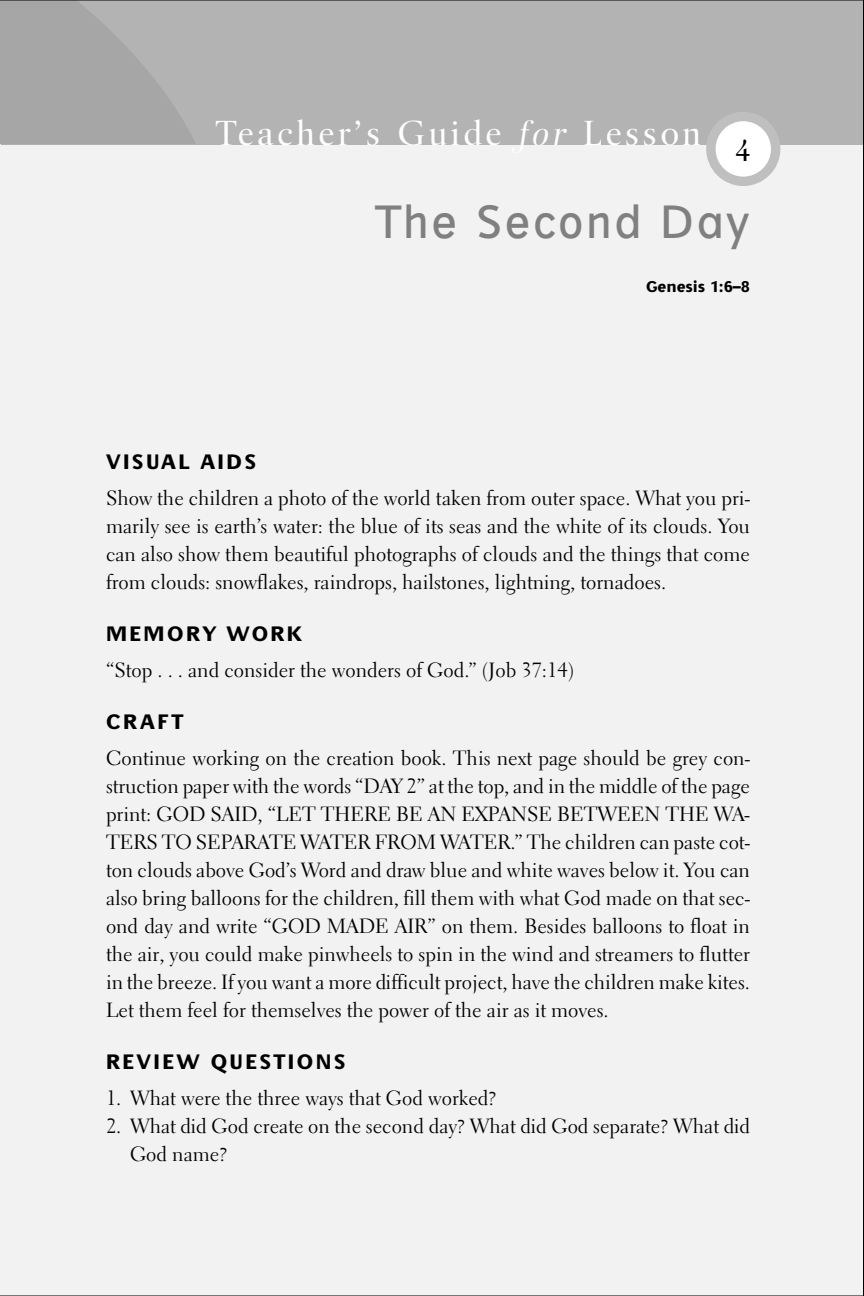
<style>
.page{position:relative;width:864px;height:1296px;background:#f2f2f2}
.page>*{position:absolute;margin:0;border:0;box-sizing:border-box;transform-origin:0 0}
.t1{font:48px "Ulissa";letter-spacing:.065em;color:#808080}
.t2{font:36px "Promemoria";letter-spacing:.1em;color:#fff}
.t3{font:30px "Promemoria";color:#000}
.t4{font:700 21.6px "Ulissa";letter-spacing:.115em;color:#000}
.t5{font:20.4px/28px "Electra LH";color:#000;text-align:justify}
.t6{font:700 16px "Ulissa";color:#000}
.s1{font-style:italic}
</style>
<div class="page">
<div style="left:1px;top:0;width:863px;height:144px;background:#b3b3b3"></div>
<svg style="left:1px;top:1px;width:194px;height:143px"></svg>
<div style="left:706px;top:112px;width:74px;height:74px;background:#bfbfbf;border-radius:50%"></div>
<div style="left:716px;top:121px;width:55px;height:56px;background:#fff;border-radius:50%"></div>
<hr style="left:0;top:0;width:1px;height:1296px;background:#000">
<hr style="left:863px;top:0;width:1px;height:1296px;background:#000">
<hr style="left:0;top:1295px;width:864px;height:1px;background:#000">
<hr style="left:0;top:0;width:864px;height:1px;background:#000">
<h2 class="t2" style="left:216px;top:119px;width:487px">Teacher’s Guide <span class="s1">for</span> Lesson</h2>
<h3 class="t3" style="left:735px;top:136px;width:17px">4</h3>
<h1 class="t1" style="left:375px;top:204px;width:377px">The Second Day</h1>
<p class="t6" style="left:646px;top:281px;width:105px">Genesis 1:6–8</p>
<p class="t4" style="left:106px;top:453px;width:152px">VISUAL AIDS</p>
<p class="t5" style="left:106px;top:486px;width:646px">Show the children a photo of the world taken from outer space. What you pri&shy;marily see is earth’s water: the blue of its seas and the white of its clouds. You can also show them beautiful photographs of clouds and the things that come from clouds: snowflakes, raindrops, hailstones, lightning, tornadoes.</p>
<p class="t4" style="left:106px;top:625px;width:198px">MEMORY WORK</p>
<p class="t5" style="left:106px;top:658px;width:470px">“Stop . . . and consider the wonders of God.” (Job 37:14)</p>
<p class="t4" style="left:106px;top:713px;width:79px">CRAFT</p>
<p class="t5" style="left:106px;top:746px;width:646px">Continue working on the creation book. This next page should be grey con&shy;struction paper with the words “DAY 2” at the top, and in the middle of the page print: GOD SAID, “LET THERE BE AN EXPANSE BETWEEN THE WA-TERS TO SEPARATE WATER FROM WATER.” The children can paste cot&shy;ton clouds above God’s Word and draw blue and white waves below it. You can also bring balloons for the children, fill them with what God made on that sec&shy;ond day and write “GOD MADE AIR” on them. Besides balloons to float in the air, you could make pinwheels to spin in the wind and streamers to flutter in the breeze. If you want a more difficult project, have the children make kites.<br>Let them feel for themselves the power of the air as it moves.</p>
<p class="t4" style="left:106px;top:1053px;width:241px">REVIEW QUESTIONS</p>
<p class="t5" style="left:106px;top:1086px;width:392px">1. What were the three ways that God worked?</p>
<p class="t5" style="left:130px;top:1114px;width:622px;text-indent:-24px">2. What did God create on the second day? What did God separate? What did<br>God name?</p>
</div>
